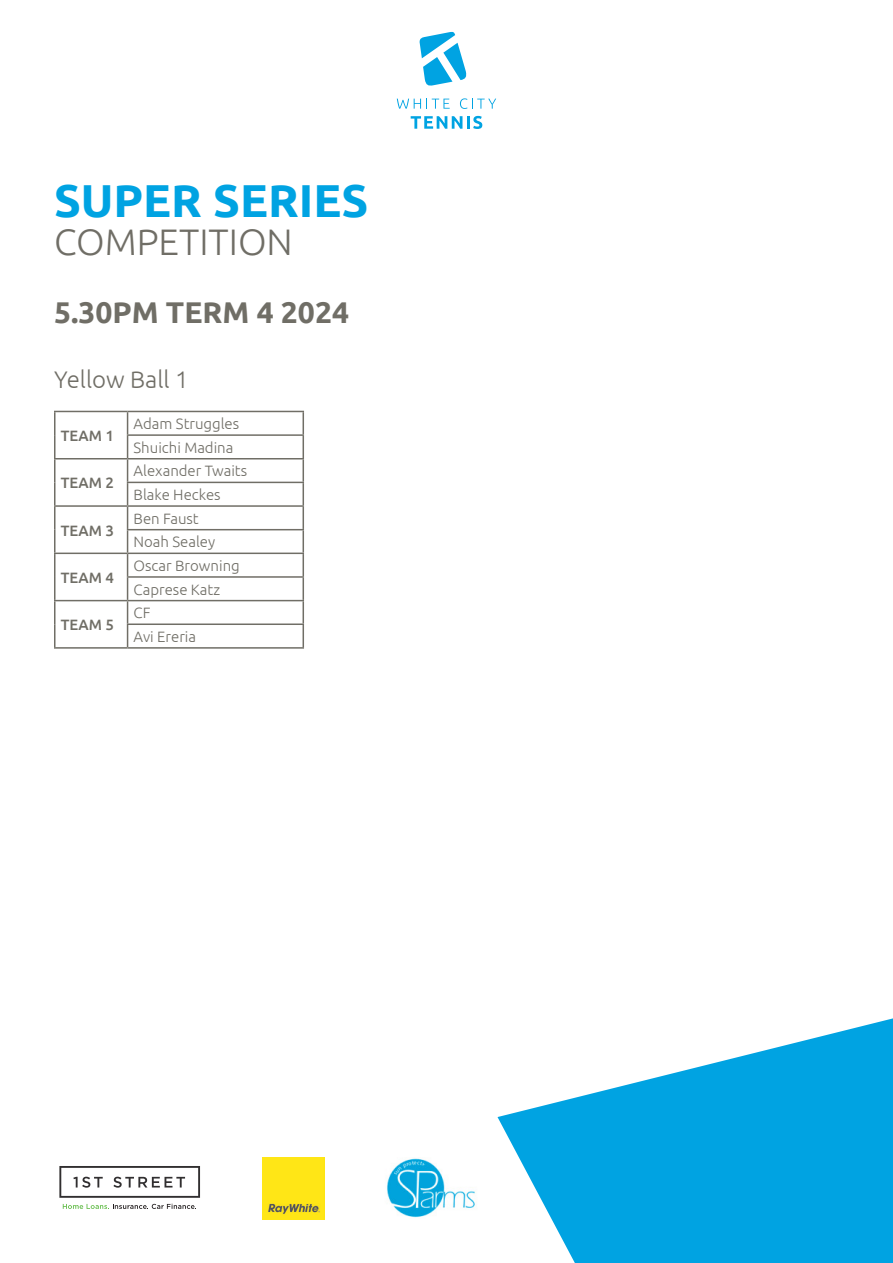
<style>
.page{position:relative;width:893px;height:1263px;background:#fff}
.page>*{position:absolute;margin:0;border:0;box-sizing:border-box;transform-origin:0 0}
.t1{font:700 46.2px "Ubuntu";color:#00a3e2}
.t2{font:300 36.9px "Ubuntu";color:#706e66}
.t3{font:700 30px "Ubuntu";color:#706e66}
.t4{font:300 24px "Ubuntu";color:#706e66}
.t5{font:300 15px "Ubuntu";color:#706e66}
.t6{font:500 15px "Ubuntu";color:#706e66}
</style>
<div class="page">
<svg style="left:497px;top:1018px;width:396px;height:245px;fill:#00a3e2"></svg>
<img style="left:262px;top:1157px;width:62px;height:62px">
<svg style="left:59px;top:1166px;width:141px;height:32px"></svg>
<svg style="left:63px;top:1204px;width:133px;height:5px"></svg>
<svg style="left:411px;top:116px;width:71px;height:13px"></svg>
<svg style="left:397px;top:99px;width:53px;height:10px"></svg>
<svg style="left:460px;top:98px;width:36px;height:11px"></svg>
<svg style="left:419px;top:31px;width:48px;height:55px"></svg>
<hr style="left:54px;top:411px;width:74px;height:1px;background:#706e66">
<hr style="left:54px;top:412px;width:2px;height:23px;background:#706e66">
<hr style="left:128px;top:411px;width:176px;height:1px;background:#706e66">
<hr style="left:54px;top:435px;width:2px;height:23px;background:#706e66">
<hr style="left:127px;top:434px;width:177px;height:2px;background:#706e66">
<hr style="left:54px;top:458px;width:74px;height:1px;background:#706e66">
<hr style="left:54px;top:459px;width:2px;height:23px;background:#706e66">
<hr style="left:128px;top:458px;width:176px;height:1px;background:#706e66">
<hr style="left:54px;top:482px;width:2px;height:23px;background:#706e66">
<hr style="left:127px;top:482px;width:177px;height:1px;background:#706e66">
<hr style="left:54px;top:505px;width:74px;height:2px;background:#706e66">
<hr style="left:54px;top:507px;width:2px;height:23px;background:#706e66">
<hr style="left:128px;top:505px;width:176px;height:2px;background:#706e66">
<hr style="left:54px;top:530px;width:2px;height:23px;background:#706e66">
<hr style="left:127px;top:529px;width:177px;height:1px;background:#706e66">
<hr style="left:54px;top:553px;width:74px;height:1px;background:#706e66">
<hr style="left:54px;top:554px;width:2px;height:23px;background:#706e66">
<hr style="left:128px;top:553px;width:176px;height:1px;background:#706e66">
<hr style="left:54px;top:577px;width:2px;height:23px;background:#706e66">
<hr style="left:127px;top:576px;width:177px;height:2px;background:#706e66">
<hr style="left:54px;top:600px;width:74px;height:1px;background:#706e66">
<hr style="left:54px;top:601px;width:2px;height:23px;background:#706e66">
<hr style="left:128px;top:600px;width:176px;height:1px;background:#706e66">
<hr style="left:54px;top:624px;width:2px;height:23px;background:#706e66">
<hr style="left:127px;top:623px;width:177px;height:2px;background:#706e66">
<svg style="left:127px;top:412px;width:1px;height:235px"></svg>
<svg style="left:303px;top:412px;width:1px;height:235px"></svg>
<hr style="left:54px;top:647px;width:74px;height:2px;background:#706e66">
<hr style="left:128px;top:647px;width:176px;height:2px;background:#706e66">
<img style="left:387px;top:1158px;width:88px;height:60px">
<p class="t1" style="left:54px;top:173px;width:316px">SUPER SERIES</p>
<p class="t2" style="left:54px;top:220px;width:240px">COMPETITION</p>
<p class="t3" style="left:54px;top:294px;width:297px">5.30PM TERM 4 2024</p>
<p class="t4" style="left:54px;top:365px;width:136px">Yellow Ball 1</p>
<p class="t6" style="left:61px;top:426px;width:55px">TEAM 1</p>
<p class="t6" style="left:61px;top:473px;width:55px">TEAM 2</p>
<p class="t6" style="left:61px;top:521px;width:55px">TEAM 3</p>
<p class="t6" style="left:61px;top:568px;width:55px">TEAM 4</p>
<p class="t6" style="left:61px;top:615px;width:55px">TEAM 5</p>
<p class="t5" style="left:134px;top:415px;width:107px">Adam Struggles</p>
<p class="t5" style="left:134px;top:438px;width:101px">Shuichi Madina</p>
<p class="t5" style="left:134px;top:462px;width:115px">Alexander Twaits</p>
<p class="t5" style="left:134px;top:486px;width:89px">Blake Heckes</p>
<p class="t5" style="left:134px;top:509px;width:67px">Ben Faust</p>
<p class="t5" style="left:134px;top:533px;width:83px">Noah Sealey</p>
<p class="t5" style="left:134px;top:557px;width:108px">Oscar Browning</p>
<p class="t5" style="left:134px;top:580px;width:88px">Caprese Katz</p>
<p class="t5" style="left:134px;top:604px;width:18px">CF</p>
<p class="t5" style="left:134px;top:627px;width:64px">Avi Ereria</p>
</div>
